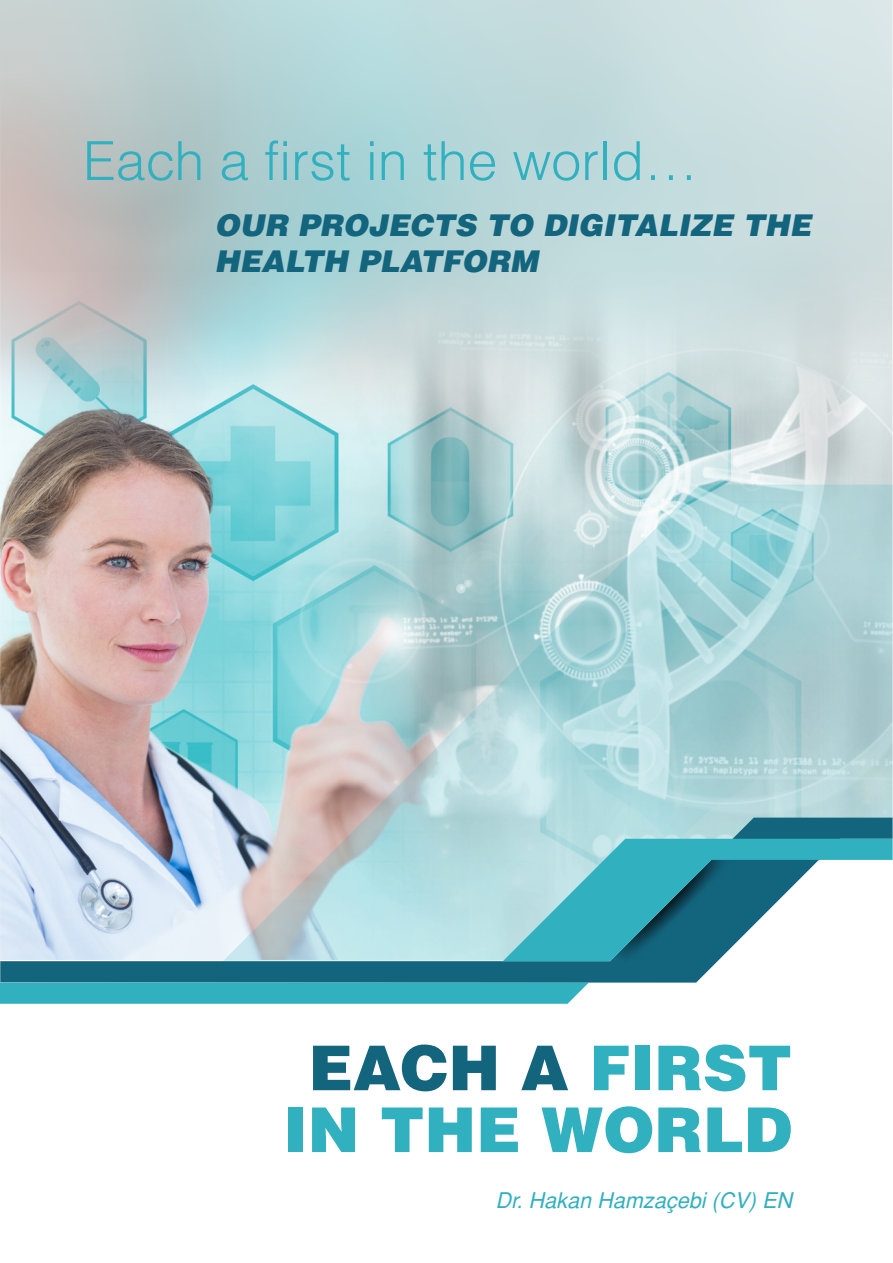
<style>
.page{position:relative;width:893px;height:1263px;background:#fff}
.page>*{position:absolute;margin:0;border:0;box-sizing:border-box;transform-origin:0 0}
.t1{font:61.8px/61.8px "Helvetica Black Tr";color:#31b0bf;text-align:center}
.t2{font:53.85px "Helvetica Light Normal Tr";color:#31b0bf}
.t3{font:30px/36px "Helvetica Black Italic Tr";color:#13647d}
.t4{font:italic 21.6px "Helvetica Tr";color:#31b0bf}
.s1{color:#13647d}
</style>
<div class="page">
<img style="left:0;top:0;width:892px;height:817px">
<svg style="left:223px;top:485px;width:669px;height:332px;background:#aad2d6"></svg>
<svg style="left:0;top:982px;width:589px;height:22px;background:#38b1c0"></svg>
<svg style="left:0;top:817px;width:892px;height:165px;background:#a6c5d0"></svg>
<svg style="left:615px;top:961px;width:119px;height:7px"></svg>
<svg style="left:503px;top:839px;width:390px;height:122px"></svg>
<h2 class="t2" style="left:83px;top:127px;width:616px">Each a first in the world…</h2>
<p class="t3" style="left:214px;top:207px;width:598px">OUR PROJECTS TO DIGITALIZE THE<br>HEALTH PLATFORM</p>
<h1 class="t1" style="left:284px;top:1036px;width:510px"><span class="s1">EACH A</span> FIRST<br>IN THE WORLD</h1>
<p class="t4" style="left:495px;top:1188px;width:298px">Dr. Hakan Hamzaçebi (CV) EN</p>
</div>
